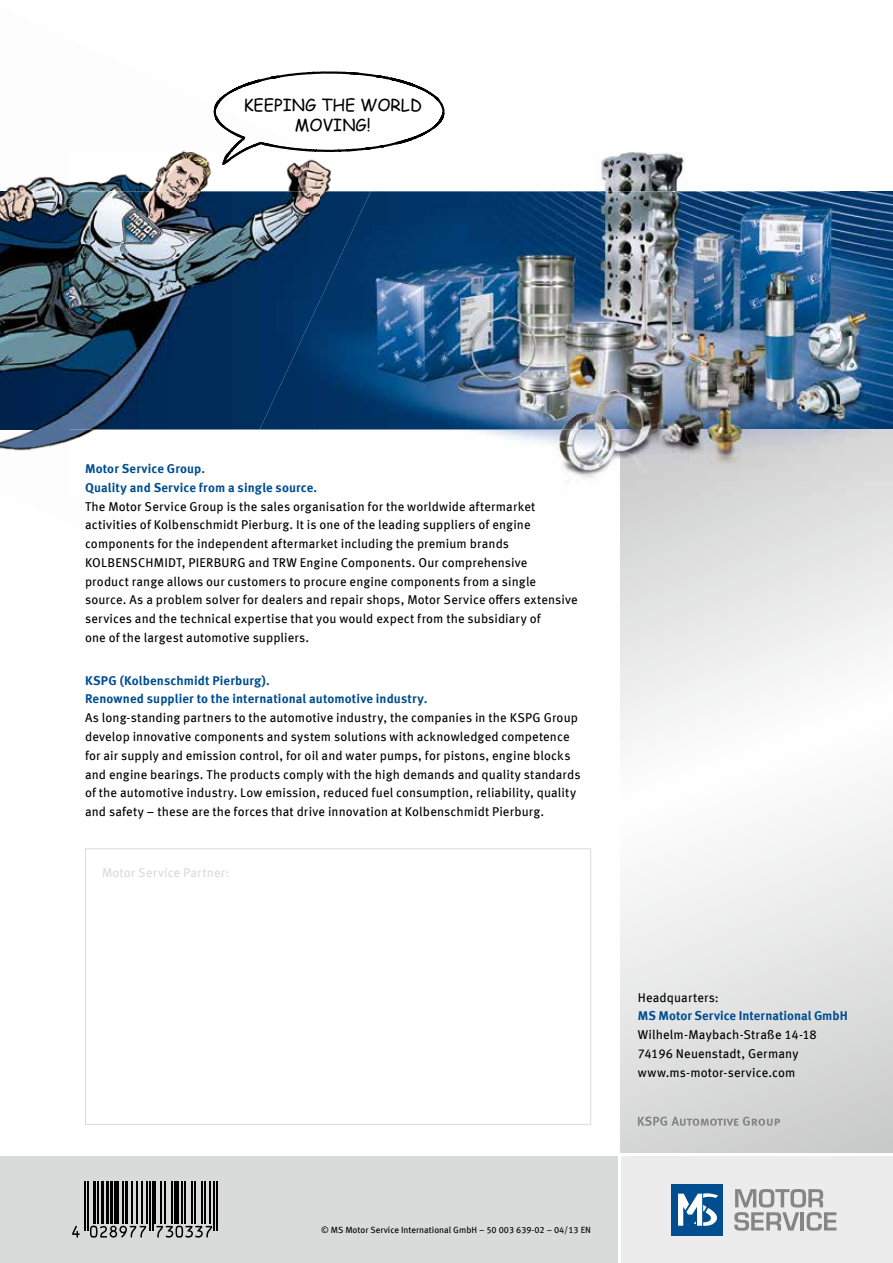
<style>
.page{position:relative;width:893px;height:1263px;background:#fff}
.page>*{position:absolute;margin:0;border:0;box-sizing:border-box;transform-origin:0 0}
.t1{font:16.5px/19.5px "Comic Sans MS";color:#000;text-align:center}
.t2{font:12.75px/18.8px "Meta OFC";letter-spacing:.01em;color:#000}
.t3{font:700 12.75px/18.8px "Meta OFC";letter-spacing:.01em;color:#004e90}
.t4{font:12.75px "Meta OFC";letter-spacing:.01em;color:#d9dada}
.t5{font:9px "Meta OFC";color:#000}
</style>
<div class="page">
<svg style="left:621px;top:495px;width:272px;height:657px"></svg>
<img style="left:321px;top:152px;width:572px;height:277px">
<img style="left:260px;top:429px;width:633px;height:66px">
<img style="left:51px;top:177px;width:18px;height:14px">
<img style="left:6px;top:176px;width:45px;height:15px">
<img style="left:0;top:191px;width:69px;height:260px">
<img style="left:69px;top:429px;width:191px;height:12px">
<img style="left:69px;top:152px;width:306px;height:39px">
<img style="left:69px;top:191px;width:252px;height:238px">
<div style="left:320px;top:191px;width:51px;height:109px;background:#003265"></div>
<svg style="left:214px;top:71px;width:230px;height:94px"></svg>
<img style="left:222px;top:152px;width:21px;height:13px">
<img style="left:223px;top:152px;width:18px;height:12px">
<div style="left:0;top:1157px;width:617px;height:106px;background:#d9dada"></div>
<div style="left:621px;top:1157px;width:272px;height:106px;background:#ececec"></div>
<div style="left:672px;top:1184px;width:51px;height:51px;background:#004e90"></div>
<svg style="left:678px;top:1193px;width:40px;height:33px"></svg>
<svg style="left:734px;top:1189px;width:102px;height:42px"></svg>
<div style="left:85px;top:848px;width:506px;height:277px;background:#fff;border:1px solid #d9dada"></div>
<svg style="left:638px;top:1116px;width:142px;height:10px"></svg>
<svg style="left:72px;top:1226px;width:8px;height:11px"></svg>
<hr style="left:85px;top:1181px;width:1px;height:50px;background:#000">
<hr style="left:87px;top:1181px;width:2px;height:50px;background:#000">
<hr style="left:93px;top:1181px;width:3px;height:43px;background:#000">
<hr style="left:97px;top:1181px;width:2px;height:43px;background:#000">
<hr style="left:101px;top:1181px;width:3px;height:43px;background:#000">
<hr style="left:106px;top:1181px;width:2px;height:43px;background:#000">
<hr style="left:110px;top:1181px;width:3px;height:43px;background:#000">
<hr style="left:114px;top:1181px;width:4px;height:43px;background:#000">
<hr style="left:122px;top:1181px;width:2px;height:43px;background:#000">
<hr style="left:125px;top:1181px;width:3px;height:43px;background:#000">
<hr style="left:131px;top:1181px;width:1px;height:43px;background:#000">
<hr style="left:137px;top:1181px;width:1px;height:43px;background:#000">
<svg style="left:90px;top:1225px;width:56px;height:12px"></svg>
<hr style="left:141px;top:1181px;width:1px;height:43px;background:#000">
<hr style="left:146px;top:1181px;width:2px;height:43px;background:#000">
<hr style="left:149px;top:1181px;width:2px;height:50px;background:#000">
<hr style="left:152px;top:1181px;width:1px;height:50px;background:#000">
<hr style="left:155px;top:1181px;width:1px;height:43px;background:#000">
<hr style="left:160px;top:1181px;width:2px;height:43px;background:#000">
<hr style="left:165px;top:1181px;width:1px;height:43px;background:#000">
<hr style="left:172px;top:1181px;width:1px;height:43px;background:#000">
<div style="left:174px;top:1181px;width:5px;height:43px;background:#000"></div>
<hr style="left:181px;top:1181px;width:2px;height:43px;background:#000">
<hr style="left:184px;top:1181px;width:2px;height:43px;background:#000">
<hr style="left:191px;top:1181px;width:2px;height:43px;background:#000">
<hr style="left:194px;top:1181px;width:1px;height:43px;background:#000">
<hr style="left:201px;top:1181px;width:1px;height:43px;background:#000">
<svg style="left:156px;top:1225px;width:56px;height:12px"></svg>
<hr style="left:204px;top:1181px;width:1px;height:43px;background:#000">
<hr style="left:209px;top:1181px;width:2px;height:43px;background:#000">
<hr style="left:214px;top:1181px;width:1px;height:50px;background:#000">
<hr style="left:217px;top:1181px;width:1px;height:50px;background:#000">
<p class="t1" style="left:244px;top:95px;width:180px">KEEPING THE WORLD<br>MOVING!</p>
<p class="t3" style="left:85px;top:459px;width:234px">Motor Service Group.<br>Quality and Service from a single source.</p>
<p class="t2" style="left:85px;top:497px;width:494px">The Motor Service Group is the sales organisation for the worldwide aftermarket activities of Kolbenschmidt Pierburg. It is one of the leading suppliers of engine components for the independent aftermarket including the premium brands KOLBENSCHMIDT, PIERBURG and TRW Engine Components. Our comprehensive<br>product range allows our customers to procure engine components from a single source. As a problem solver for dealers and repair shops, Motor Service offers extensive services and the technical expertise that you would expect from the subsidiary of<br>one of the largest automotive suppliers.</p>
<p class="t3" style="left:85px;top:671px;width:344px">KSPG (Kolbenschmidt Pierburg).<br>Renowned supplier to the international automotive industry.</p>
<p class="t2" style="left:85px;top:708px;width:497px">As long-standing partners to the automotive industry, the companies in the KSPG Group develop innovative components and system solutions with acknowledged competence for air supply and emission control, for oil and water pumps, for pistons, engine blocks and engine bearings. The products comply with the high demands and quality standards of the automotive industry. Low emission, reduced fuel consumption, reliability, quality and safety – these are the forces that drive innovation at Kolbenschmidt Pierburg.</p>
<p class="t4" style="left:102px;top:865px;width:129px">Motor Service Partner:</p>
<p class="t2" style="left:638px;top:988px;width:83px">Headquarters:</p>
<p class="t3" style="left:638px;top:1007px;width:211px">MS Motor Service International GmbH</p>
<p class="t2" style="left:638px;top:1025px;width:180px">Wilhelm-Maybach-Straße 14-18<br>74196 Neuenstadt, Germany www.ms-motor-service.com</p>
<p class="t5" style="left:321px;top:1224px;width:271px">© MS Motor Service International GmbH – 50 003 639-02 – 04/13 EN</p>
</div>
